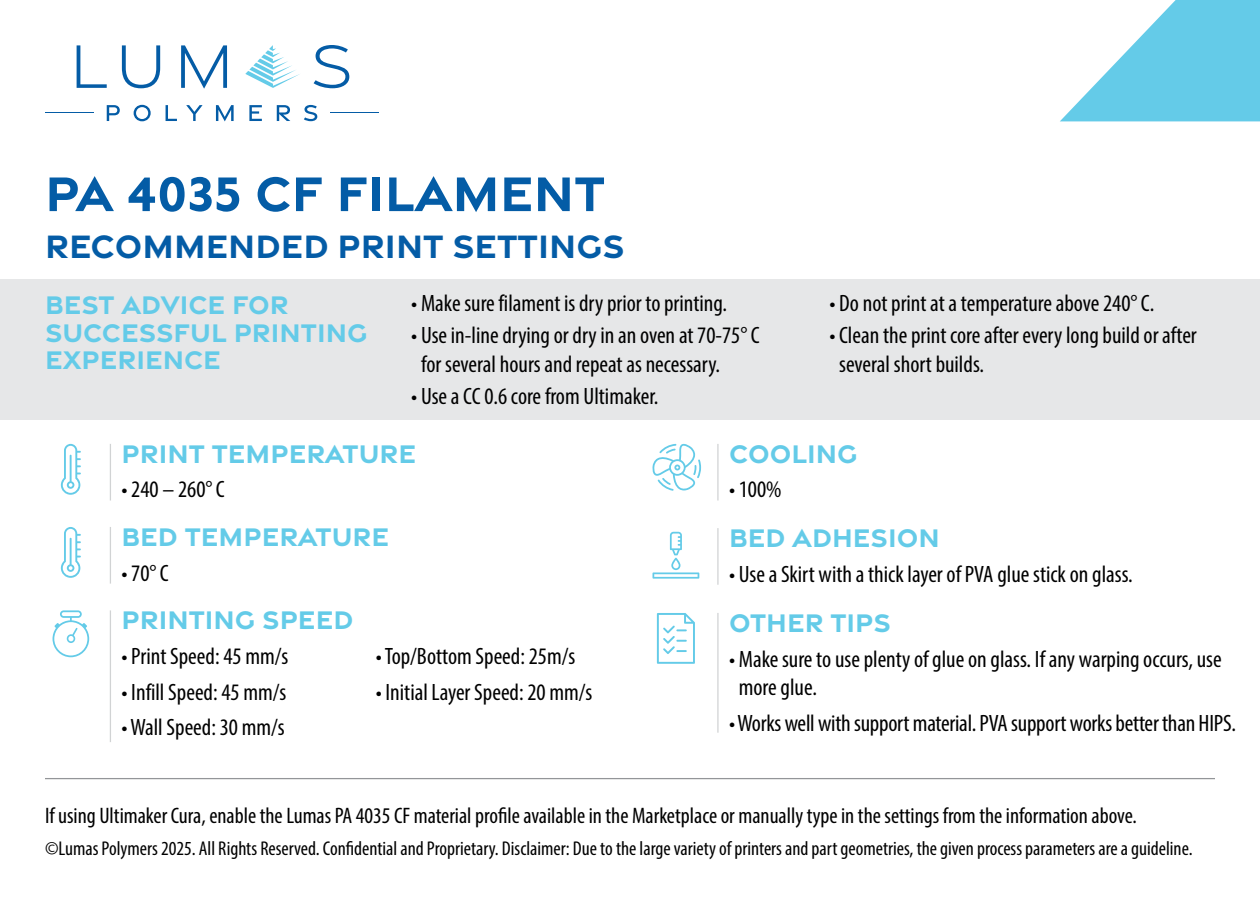
<style>
.page{position:relative;width:1260px;height:900px;background:#fff}
.page>*{position:absolute;margin:0;border:0;box-sizing:border-box;transform-origin:0 0}
.t1{font:700 52.5px "Gravesend Sans";color:#045ca6}
.t2{font:700 35px "Gravesend Sans";color:#045ca6}
.t3{font:700 27.5px/27.5px "Gravesend Sans";color:#64cbe8}
.t4{font:condensed 23.75px/28.5px "Myriad Pro";color:#000}
.t5{font:condensed 22.5px "Myriad Pro";color:#000}
.t6{font:condensed 20px "Myriad Pro";color:#000}
</style>
<div class="page">
<svg style="left:77px;top:45px;width:30px;height:43px"></svg>
<svg style="left:122px;top:45px;width:38px;height:43px"></svg>
<svg style="left:181px;top:45px;width:46px;height:44px"></svg>
<svg style="left:314px;top:45px;width:35px;height:43px"></svg>
<svg style="left:107px;top:105px;width:13px;height:16px"></svg>
<svg style="left:134px;top:105px;width:17px;height:16px"></svg>
<svg style="left:166px;top:105px;width:11px;height:16px"></svg>
<svg style="left:186px;top:105px;width:17px;height:16px"></svg>
<svg style="left:216px;top:105px;width:18px;height:16px"></svg>
<svg style="left:249px;top:105px;width:13px;height:16px"></svg>
<svg style="left:277px;top:105px;width:13px;height:16px"></svg>
<svg style="left:304px;top:105px;width:13px;height:16px"></svg>
<svg style="left:245px;top:45px;width:55px;height:43px"></svg>
<hr style="left:331px;top:112px;width:48px;height:1px;background:#045ca6">
<hr style="left:45px;top:112px;width:48px;height:1px;background:#045ca6">
<hr style="left:45px;top:778px;width:1170px;height:1px;background:#939598">
<hr style="left:110px;top:444px;width:1px;height:57px;background:#d1d3d4">
<hr style="left:110px;top:527px;width:1px;height:57px;background:#d1d3d4">
<hr style="left:110px;top:610px;width:1px;height:132px;background:#d1d3d4">
<svg style="left:1060px;top:0;width:200px;height:121px"></svg>
<svg style="left:61px;top:444px;width:20px;height:51px"></svg>
<svg style="left:61px;top:527px;width:20px;height:51px"></svg>
<svg style="left:53px;top:610px;width:36px;height:47px"></svg>
<svg style="left:670px;top:532px;width:12px;height:38px"></svg>
<svg style="left:652px;top:572px;width:47px;height:7px"></svg>
<svg style="left:657px;top:613px;width:38px;height:51px"></svg>
<hr style="left:717px;top:444px;width:2px;height:57px;background:#d1d3d4">
<hr style="left:717px;top:613px;width:2px;height:120px;background:#d1d3d4">
<hr style="left:717px;top:528px;width:2px;height:57px;background:#d1d3d4">
<svg style="left:652px;top:443px;width:49px;height:48px"></svg>
<div style="left:0;top:279px;width:1260px;height:140px;background:#e6e7e8"></div>
<h1 class="t1" style="left:45px;top:159px;width:562px">PA 4035 CF FILAMENT</h1>
<h2 class="t2" style="left:45px;top:223px;width:581px">RECOMMENDED PRINT SETTINGS</h2>
<p class="t3" style="left:45px;top:290px;width:324px">BEST ADVICE FOR<br>SUCCESSFUL PRINTING<br>EXPERIENCE</p>
<p class="t4" style="left:411px;top:289px;width:317px">• Make sure filament is dry prior to printing.</p>
<p class="t4" style="left:421px;top:321px;width:340px;text-indent:-10px">• Use in-line drying or dry in an oven at 70-75° C for several hours and repeat as necessary.</p>
<p class="t4" style="left:411px;top:381px;width:249px">• Use a CC 0.6 core from Ultimaker.</p>
<p class="t4" style="left:829px;top:289px;width:327px">• Do not print at a temperature above 240° C.</p>
<p class="t4" style="left:839px;top:321px;width:359px;text-indent:-10px">• Clean the print core after every long build or after several short builds.</p>
<p class="t3" style="left:121px;top:438px;width:296px">PRINT TEMPERATURE</p>
<p class="t4" style="left:121px;top:475px;width:105px">• 240 – 260° C</p>
<p class="t3" style="left:729px;top:438px;width:130px">COOLING</p>
<p class="t4" style="left:729px;top:475px;width:54px">• 100%</p>
<p class="t3" style="left:121px;top:521px;width:269px">BED TEMPERATURE</p>
<p class="t3" style="left:729px;top:522px;width:212px">BED ADHESION</p>
<p class="t4" style="left:121px;top:558px;width:49px">• 70° C</p>
<p class="t4" style="left:729px;top:559px;width:405px">• Use a Skirt with a thick layer of PVA glue stick on glass.</p>
<p class="t3" style="left:121px;top:605px;width:233px">PRINTING SPEED</p>
<p class="t3" style="left:729px;top:607px;width:164px">OTHER TIPS</p>
<p class="t4" style="left:121px;top:642px;width:168px">• Print Speed: 45 mm/s</p>
<p class="t4" style="left:121px;top:677px;width:166px">• Infill Speed: 45 mm/s</p>
<p class="t4" style="left:121px;top:713px;width:165px">• Wall Speed: 30 mm/s</p>
<p class="t4" style="left:376px;top:642px;width:201px">• Top/Bottom Speed: 25m/s</p>
<p class="t4" style="left:376px;top:677px;width:218px">• Initial Layer Speed: 20 mm/s</p>
<p class="t4" style="left:739px;top:644px;width:484px;text-indent:-10px">• Make sure to use plenty of glue on glass. If any warping occurs, use more glue.</p>
<p class="t4" style="left:729px;top:708px;width:509px">• Works well with support material. PVA support works better than HIPS.</p>
<p class="t5" style="left:45px;top:802px;width:1094px">If using Ultimaker Cura, enable the Lumas PA 4035 CF material profile available in the Marketplace or manually type in the settings from the information above.</p>
<p class="t6" style="left:45px;top:836px;width:1149px">©Lumas Polymers 2025. All Rights Reserved. Confidential and Proprietary. Disclaimer: Due to the large variety of printers and part geometries, the given process parameters are a guideline.</p>
</div>
